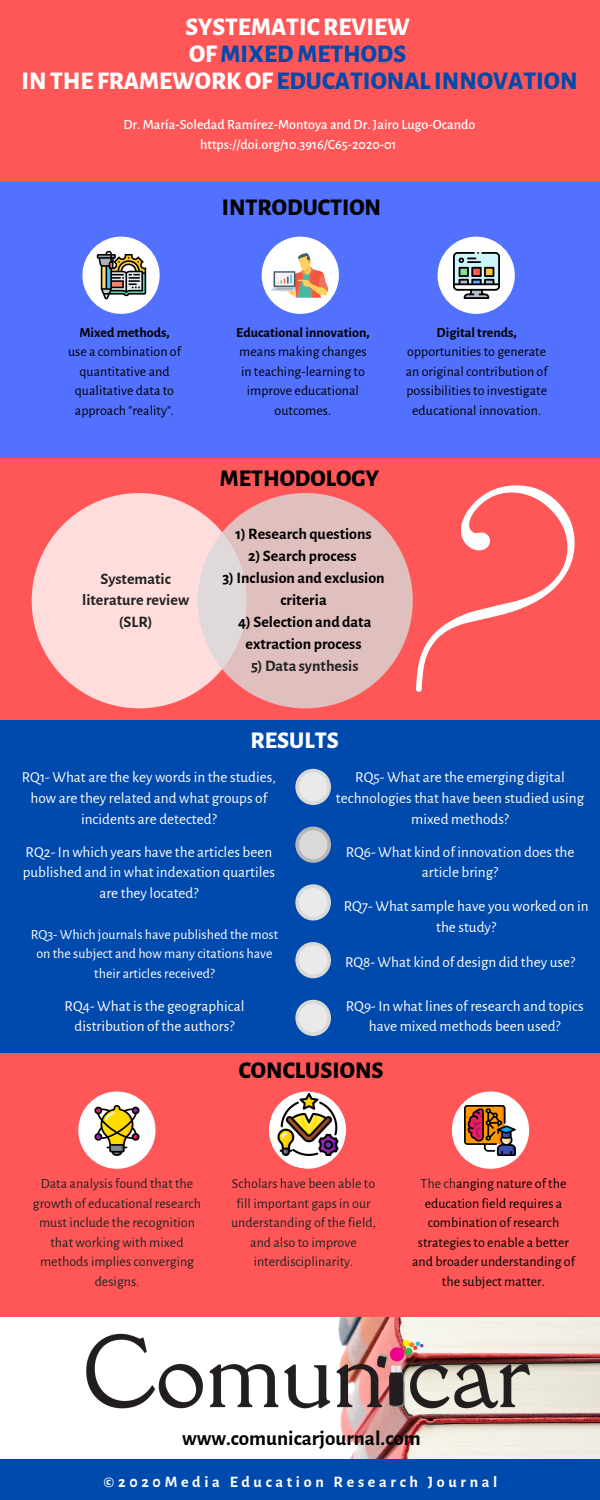
<style>
.page{position:relative;width:600px;height:1500px;background:#fff}
.page>*{position:absolute;margin:0;border:0;box-sizing:border-box;transform-origin:0 0}
.t1{font:800 25px/27.2px "Alegreya Sans";color:#fff;text-align:center}
.t2{font:800 23.6px "Alegreya Sans";color:#000}
.t3{font:800 23.6px "Alegreya Sans";color:#fff}
.t4{font:700 21px "Alegreya Sans";color:#000}
.t5{font:700 16px/22px "Alegreya Sans";color:#000;text-align:center}
.t6{font:700 16px/21.8px "Alegreya Sans";color:#222;text-align:center}
.t7{font:700 16px "Alegreya Sans";letter-spacing:.23em;color:#fff}
.t8{font:15.2px/20.7px "Alegreya Sans";color:#fff;text-align:center}
.t9{font:500 14.1px/19.6px "Alegreya Sans";color:#fff;text-align:center}
.t10{font:14px/19.5px "Alegreya Sans";color:#000;text-align:center}
.t11{font:14px/19.5px "Alegreya Sans";color:#222;text-align:center}
.t12{font:14px/19.6px "Alegreya Sans";color:#fff;text-align:center}
.s1{color:#004aad}
.s2{font-weight:700}
.s3{font-weight:800}
.s4{color:#222}
</style>
<div class="page">
<div style="left:0;top:454px;width:600px;height:558px;background:#ff5757"></div>
<div style="left:0;top:1053px;width:600px;height:274px;background:#ff5757"></div>
<div style="left:0;top:720px;width:600px;height:333px;background:#004aad"></div>
<img style="left:0;top:1318px;width:600px;height:141px">
<div style="left:0;top:0;width:600px;height:188px;background:#ff5757"></div>
<div style="left:0;top:183px;width:600px;height:274px;background:#5271ff"></div>
<div style="left:0;top:1459px;width:600px;height:41px;background:#004aad"></div>
<div style="left:262px;top:237px;width:77px;height:77px;background:#fff;border-radius:50%"></div>
<div style="left:438px;top:237px;width:77px;height:77px;background:#fff;border-radius:50%"></div>
<div style="left:82px;top:237px;width:78px;height:77px;background:#fff;border-radius:50%"></div>
<svg style="left:268px;top:1091px;width:79px;height:78px"></svg>
<div style="left:452px;top:1092px;width:77px;height:77px;background:#fff;border-radius:50%"></div>
<div style="left:78px;top:1092px;width:78px;height:77px;background:#fff;border-radius:50%"></div>
<img style="left:80px;top:1327px;width:457px;height:89px">
<svg style="left:32px;top:493px;width:166px;height:215px;fill:#fdd"></svg>
<svg style="left:198px;top:493px;width:155px;height:215px;background:#e4b8b8"></svg>
<img style="left:453px;top:252px;width:47px;height:47px">
<img style="left:271px;top:247px;width:57px;height:57px">
<img style="left:96px;top:250px;width:50px;height:50px">
<svg style="left:295px;top:827px;width:36px;height:36px"></svg>
<svg style="left:295px;top:769px;width:36px;height:36px"></svg>
<svg style="left:295px;top:884px;width:36px;height:37px"></svg>
<svg style="left:295px;top:942px;width:36px;height:36px"></svg>
<svg style="left:295px;top:1000px;width:36px;height:36px"></svg>
<img style="left:94px;top:1105px;width:46px;height:50px">
<img style="left:278px;top:1094px;width:62px;height:62px">
<img style="left:465px;top:1105px;width:50px;height:50px">
<svg style="left:353px;top:485px;width:222px;height:212px"></svg>
<h1 class="t1" style="left:21px;top:14px;width:558px">SYSTEMATICREVIEW<br>OF <span class="s1">MIXED METHODS<br></span>IN THE FRAMEWORKOF <span class="s1">EDUCATIONAL INNOVATION</span></h1>
<p class="t9" style="left:123px;top:115px;width:354px">Dr. María-Soledad Ramírez-Montoya and Dr. Jairo Lugo-Ocando https://doi.org/10.3916/C65-2020-01</p>
<h2 class="t2" style="left:222px;top:196px;width:161px">INTRODUCTION</h2>
<p class="t10" style="left:68px;top:323px;width:114px"><span class="s2">Mixed methods</span><span class="s3">,<br></span>use a combination of quantitative and qualitative data to approach "reality".</p>
<p class="t10" style="left:406px;top:323px;width:143px"><span class="s2">Digitaltrends</span><span class="s3">, </span>opportunities to generate an original contribution of possibilities to investigate educational innovation.</p>
<p class="t10" style="left:236px;top:323px;width:135px"><span class="s2">Educational innovation</span><span class="s3">, </span>means making changes in teaching-learning to improve educational outcomes.</p>
<p class="t6" style="left:82px;top:568px;width:109px">Systematic literature review (SLR)</p>
<h2 class="t2" style="left:220px;top:468px;width:161px">METHODOLOGY</h2>
<p class="t5" style="left:235px;top:524px;width:138px">1) Research questions</p>
<p class="t5" style="left:248px;top:546px;width:110px">2) Search process</p>
<p class="t5" style="left:222px;top:568px;width:164px">3) Inclusion and exclusion criteria</p>
<p class="t5" style="left:238px;top:612px;width:135px">4) Selection and data extraction process</p>
<p class="t6" style="left:251px;top:656px;width:109px">5)Data synthesis</p>
<h2 class="t3" style="left:251px;top:729px;width:90px">RESULTS</h2>
<p class="t8" style="left:22px;top:767px;width:256px">RQ1- What are the key words in the studies, how are they related and what groups of incidents are detected?</p>
<p class="t8" style="left:23px;top:842px;width:254px">RQ2- In which years have the articles been published and in what indexation quartiles are they located?</p>
<p class="t12" style="left:31px;top:925px;width:249px">RQ3- Which journals have published the most on the subject and how many citations have their articles received?</p>
<p class="t8" style="left:65px;top:996px;width:181px">RQ4- What is the geographical distribution of the authors?</p>
<p class="t8" style="left:336px;top:767px;width:250px">RQ5- What are the emerging digital technologies that have been studied using mixed methods?</p>
<p class="t8" style="left:346px;top:842px;width:230px">RQ6- What kind of innovation does the article bring?</p>
<p class="t8" style="left:344px;top:896px;width:246px">RQ7- What sample have you worked on in the study?</p>
<p class="t8" style="left:345px;top:952px;width:232px">RQ8- What kind of design did they use?</p>
<p class="t8" style="left:346px;top:996px;width:239px">RQ9- In what lines of research and topics have mixed methods been used?</p>
<h2 class="t2" style="left:239px;top:1060px;width:146px">CONCLUSIONS</h2>
<p class="t11" style="left:33px;top:1174px;width:170px">Data analysis found that the growth of educational research must include the recognition that working with mixed methods implies converging designs.</p>
<p class="t10" style="left:412px;top:1174px;width:164px"><span class="s4">The ch</span>anging nature of the education field requires a combination of research strategies to enable a better and broader understanding of the subject matter.</p>
<p class="t11" style="left:231px;top:1174px;width:146px">Scholars have been able to fill important gaps in our understanding of the field, and also to improve interdisciplinarity.</p>
<h3 class="t4" style="left:182px;top:1429px;width:240px">www.comunicarjournal.com</h3>
<p class="t7" style="left:104px;top:1474px;width:395px">©2020Media Education Research Journal</p>
</div>
